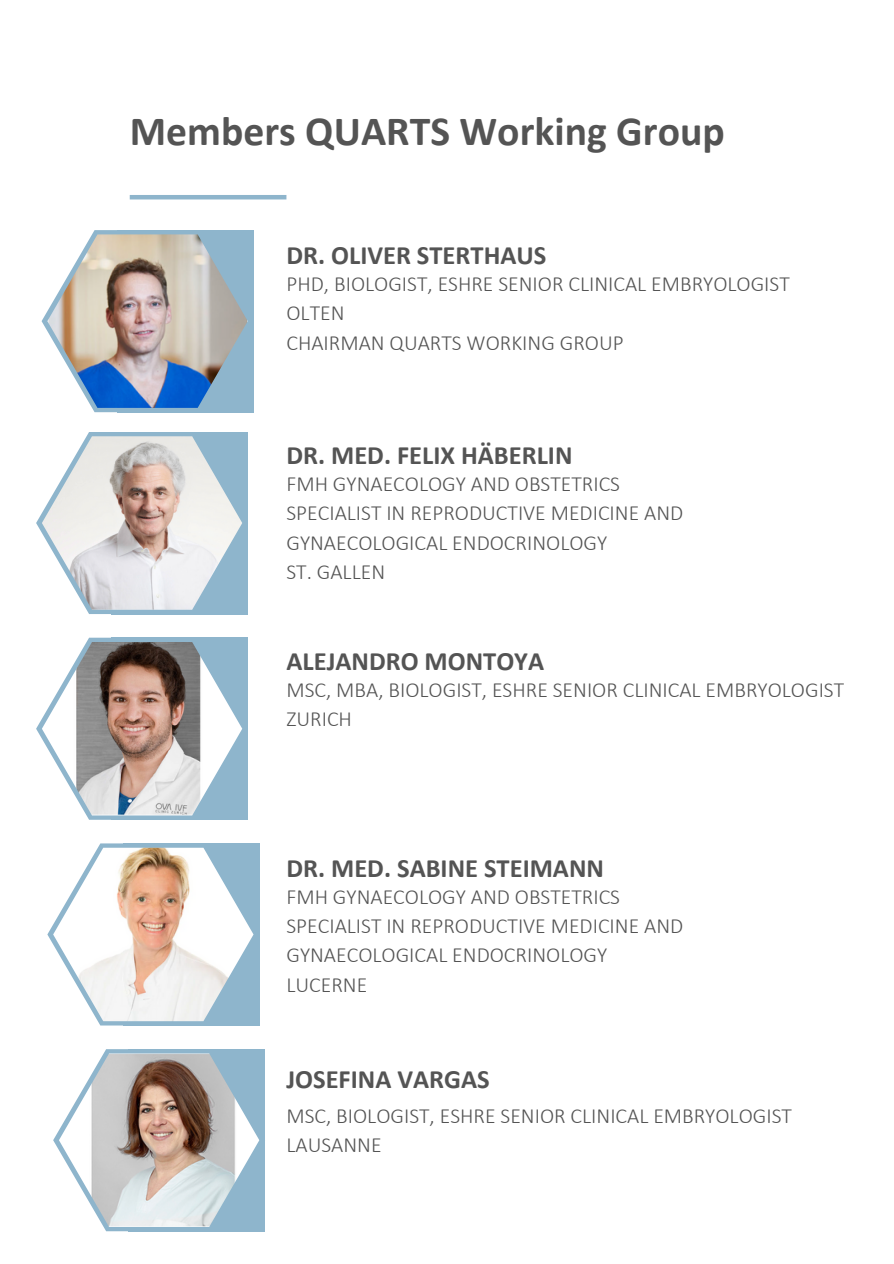
<style>
.page{position:relative;width:894px;height:1264px;background:#fff}
.page>*{position:absolute;margin:0;border:0;box-sizing:border-box;transform-origin:0 0}
.t1{font:700 41.7px "Calibri";color:#545454}
.t2{font:700 26.55px "Calibri";color:#545454}
.t3{font:300 21.6px/29.2px "Calibri";color:#545454}
</style>
<div class="page">
<svg style="left:42px;top:230px;width:211px;height:182px"></svg>
<svg style="left:36px;top:432px;width:212px;height:182px"></svg>
<img style="left:47px;top:234px;width:201px;height:174px">
<img style="left:42px;top:436px;width:200px;height:173px">
<hr style="left:130px;top:195px;width:156px;height:4px;background:#8eb5cc">
<svg style="left:36px;top:637px;width:212px;height:182px"></svg>
<img style="left:42px;top:642px;width:200px;height:173px">
<svg style="left:47px;top:843px;width:212px;height:182px"></svg>
<img style="left:53px;top:847px;width:200px;height:174px">
<svg style="left:53px;top:1049px;width:212px;height:182px"></svg>
<img style="left:59px;top:1053px;width:200px;height:173px">
<h2 class="t1" style="left:130px;top:114px;width:596px">Members QUARTS Working Group</h2>
<p class="t2" style="left:286px;top:244px;width:261px">DR. OLIVER STERTHAUS</p>
<p class="t3" style="left:286px;top:271px;width:504px">PHD, BIOLOGIST, ESHRE SENIOR CLINICAL EMBRYOLOGIST</p>
<p class="t3" style="left:286px;top:300px;width:60px">OLTEN</p>
<p class="t3" style="left:286px;top:329px;width:339px">CHAIRMAN QUARTS WORKING GROUP</p>
<h2 class="t2" style="left:286px;top:444px;width:287px">DR. MED. FELIX HÄBERLIN</h2>
<p class="t3" style="left:286px;top:471px;width:335px">FMH GYNAECOLOGY AND OBSTETRICS</p>
<p class="t3" style="left:286px;top:500px;width:398px">SPECIALIST IN REPRODUCTIVE MEDICINE AND<br>GYNAECOLOGICAL ENDOCRINOLOGY</p>
<p class="t3" style="left:286px;top:559px;width:100px">ST. GALLEN</p>
<p class="t2" style="left:286px;top:650px;width:259px">ALEJANDRO MONTOYA</p>
<h2 class="t3" style="left:286px;top:677px;width:559px">MSC, MBA, BIOLOGIST, ESHRE SENIOR CLINICAL EMBRYOLOGIST<br>ZURICH</h2>
<p class="t2" style="left:286px;top:857px;width:319px">DR. MED. SABINE STEIMANN</p>
<p class="t3" style="left:286px;top:883px;width:335px">FMH GYNAECOLOGY AND OBSTETRICS</p>
<p class="t3" style="left:286px;top:913px;width:398px">SPECIALIST IN REPRODUCTIVE MEDICINE AND<br>GYNAECOLOGICAL ENDOCRINOLOGY</p>
<p class="t3" style="left:286px;top:971px;width:82px">LUCERNE</p>
<h2 class="t2" style="left:286px;top:1067px;width:205px">JOSEFINA VARGAS</h2>
<p class="t3" style="left:286px;top:1102px;width:507px">MSC, BIOLOGIST, ESHRE SENIOR CLINICAL EMBRYOLOGIST<br>LAUSANNE</p>
</div>
